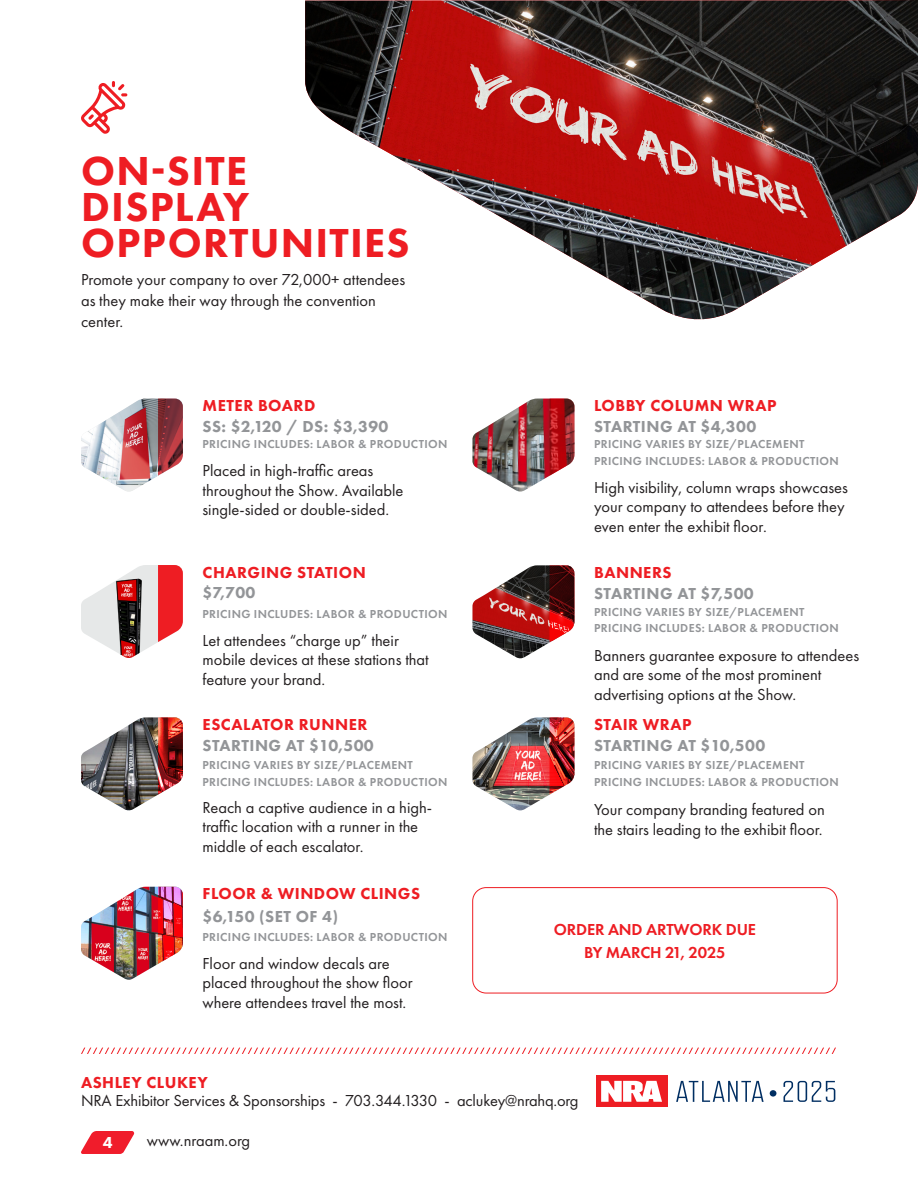
<style>
.page{position:relative;width:918px;height:1188px;background:#fff}
.page>*{position:absolute;margin:0;border:0;box-sizing:border-box;transform-origin:0 0}
.t1{font:800 42px/36px "Futura PT";letter-spacing:.03em;color:#ee1d23}
.t2{font:16.5px/19.5px "Futura PT";color:#231f20}
.t3{font:800 16.5px "Futura PT";letter-spacing:.025em;color:#939598}
.t4{font:800 16.5px "Futura PT";letter-spacing:.03em;color:#ee1d23}
.t5{font:600 16.5px "Futura PT";letter-spacing:-.01em;color:#ee1d23}
.t6{font:800 16.5px "Futura PT";color:#fff}
.t7{font:600 12px "Futura PT";letter-spacing:.03em;color:#939598}
</style>
<div class="page">
<svg style="left:81px;top:1131px;width:54px;height:23px"></svg>
<div style="left:472px;top:887px;width:365px;height:106px;border:1px solid #ee1d23;border-radius:14px"></div>
<svg style="left:81px;top:399px;width:102px;height:93px"></svg>
<svg style="left:81px;top:565px;width:102px;height:93px"></svg>
<svg style="left:473px;top:565px;width:102px;height:94px"></svg>
<svg style="left:81px;top:1048px;width:755px;height:6px"></svg>
<img style="left:305px;top:0;width:613px;height:320px">
<svg style="left:81px;top:81px;width:46px;height:53px"></svg>
<img style="left:81px;top:887px;width:102px;height:93px">
<div style="left:596px;top:1076px;width:72px;height:31px;background:#ee1d23"></div>
<svg style="left:601px;top:1081px;width:61px;height:21px"></svg>
<svg style="left:676px;top:1081px;width:88px;height:21px"></svg>
<div style="left:770px;top:1090px;width:6px;height:7px;background:#002e62;border-radius:50%"></div>
<svg style="left:784px;top:1081px;width:51px;height:21px"></svg>
<img style="left:473px;top:399px;width:102px;height:93px">
<img style="left:81px;top:717px;width:102px;height:94px">
<img style="left:473px;top:717px;width:102px;height:94px">
<p class="t1" style="left:81px;top:152px;width:170px">ON-SITE<br>DISPLAY</p>
<p class="t1" style="left:81px;top:224px;width:330px">OPPORTUNITIES</p>
<p class="t2" style="left:81px;top:269px;width:326px;line-height:21px">Promote your company to over 72,000+ attendees as they make their way through the convention center.</p>
<p class="t4" style="left:203px;top:395px;width:114px">METER BOARD</p>
<p class="t3" style="left:203px;top:416px;width:187px">SS: $2,120 / DS: $3,390</p>
<p class="t2" style="left:202px;top:461px;width:203px">Placed in high-traffic areas throughout the Show. Available single-sided or double-sided.</p>
<p class="t7" style="left:203px;top:437px;width:246px">PRICING INCLUDES: LABOR &amp; PRODUCTION</p>
<p class="t4" style="left:203px;top:562px;width:165px">CHARGING STATION</p>
<p class="t3" style="left:202px;top:583px;width:54px">$7,700</p>
<p class="t2" style="left:202px;top:630px;width:228px">Let attendees “charge up” their mobile devices at these stations that feature your brand.</p>
<p class="t7" style="left:203px;top:606px;width:246px">PRICING INCLUDES: LABOR &amp; PRODUCTION</p>
<p class="t4" style="left:203px;top:714px;width:166px">ESCALATOR RUNNER</p>
<p class="t3" style="left:203px;top:735px;width:173px">STARTING AT $10,500</p>
<p class="t7" style="left:203px;top:758px;width:212px">PRICING VARIES BY SIZE/PLACEMENT</p>
<p class="t7" style="left:203px;top:774px;width:246px">PRICING INCLUDES: LABOR &amp; PRODUCTION</p>
<p class="t2" style="left:202px;top:797px;width:231px">Reach a captive audience in a high&shy;traffic location with a runner in the middle of each escalator.</p>
<p class="t4" style="left:203px;top:884px;width:219px">FLOOR &amp; WINDOW CLINGS</p>
<p class="t7" style="left:203px;top:929px;width:246px">PRICING INCLUDES: LABOR &amp; PRODUCTION</p>
<p class="t3" style="left:202px;top:906px;width:137px">$6,150 (SET OF 4)</p>
<p class="t2" style="left:202px;top:953px;width:212px">Floor and window decals are placed throughout the show floor where attendees travel the most.</p>
<p class="t4" style="left:594px;top:395px;width:184px">LOBBY COLUMN WRAP</p>
<p class="t3" style="left:594px;top:416px;width:164px">STARTING AT $4,300</p>
<p class="t7" style="left:594px;top:437px;width:212px">PRICING VARIES BY SIZE/PLACEMENT</p>
<p class="t7" style="left:594px;top:453px;width:246px">PRICING INCLUDES: LABOR &amp; PRODUCTION</p>
<p class="t2" style="left:594px;top:477px;width:255px">High visibility, column wraps showcases your company to attendees before they even enter the exhibit floor.</p>
<p class="t4" style="left:594px;top:562px;width:79px">BANNERS</p>
<p class="t3" style="left:594px;top:583px;width:161px">STARTING AT $7,500</p>
<p class="t7" style="left:594px;top:604px;width:212px">PRICING VARIES BY SIZE/PLACEMENT</p>
<p class="t7" style="left:594px;top:621px;width:246px">PRICING INCLUDES: LABOR &amp; PRODUCTION</p>
<p class="t2" style="left:594px;top:646px;width:267px">Banners guarantee exposure to attendees and are some of the most prominent advertising options at the Show.</p>
<p class="t4" style="left:594px;top:714px;width:99px">STAIR WRAP</p>
<p class="t3" style="left:594px;top:735px;width:173px">STARTING AT $10,500</p>
<p class="t7" style="left:594px;top:758px;width:212px">PRICING VARIES BY SIZE/PLACEMENT</p>
<p class="t7" style="left:594px;top:774px;width:246px">PRICING INCLUDES: LABOR &amp; PRODUCTION</p>
<p class="t2" style="left:594px;top:800px;width:232px">Your company branding featured on the stairs leading to the exhibit floor.</p>
<p class="t5" style="left:554px;top:920px;width:204px">ORDER AND ARTWORK DUE</p>
<p class="t5" style="left:584px;top:942px;width:143px">BY MARCH 21, 2025</p>
<p class="t4" style="left:81px;top:1072px;width:128px">ASHLEY CLUKEY</p>
<p class="t2" style="left:81px;top:1091px;width:499px">NRA Exhibitor Services &amp; Sponsorships - 703.344.1330 - aclukey@nrahq.org</p>
<p class="t6" style="left:103px;top:1132px;width:11px">4</p>
<p class="t2" style="left:147px;top:1131px;width:105px">www.nraam.org</p>
</div>
